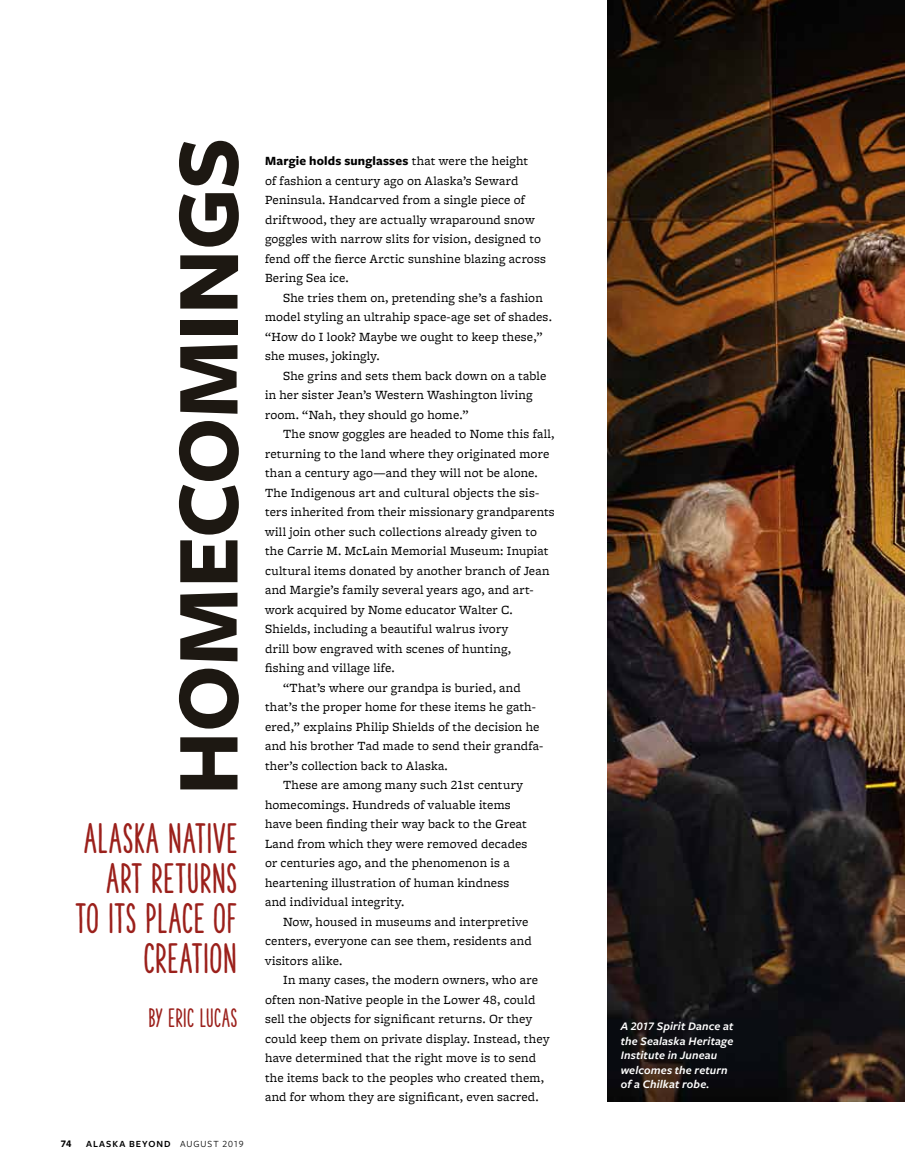
<style>
.page{position:relative;width:905px;height:1175px;background:#fff}
.page>*{position:absolute;margin:0;border:0;box-sizing:border-box;transform-origin:0 0}
.t1{font:700 91.5px "Freight Sans Pro";letter-spacing:-.01em;color:#1d1812}
.t2{font:39.75px/39.8px "The Hand Extrablack";letter-spacing:-.005em;color:#9b201b;text-align:right}
.t3{font:24.9px "The Hand Extrablack";letter-spacing:-.005em;color:#9b201b}
.t4{font:13.05px/19.5px "Freight Micro Pro";letter-spacing:.015em;color:#000}
.t5{font:700 13.05px "Freight Sans Pro";letter-spacing:.015em;color:#000}
.t6{font:italic 600 12px/14.4px "Freight Sans Pro";letter-spacing:.01em;color:#fff}
.t7{font:700 10.5px "Freight Sans Pro";color:#000}
.t8{font:600 9.75px "Freight Sans Pro";letter-spacing:.1em;color:#000}
.s1{font-weight:400}
.s2{font-family:"Freight Micro Pro";font-weight:400}
</style>
<div class="page">
<img style="left:607px;top:0;width:297px;height:1101px">
<h1 class="t1" style="left:145px;top:795px;width:659px;rotate:-90deg">Homecomings</h1>
<h2 class="t2" style="left:75px;top:819px;width:164px">ALASKA NATIVE<br>ART RETURNS<br>TO ITS PLACE OF<br>CREATION</h2>
<h3 class="t3" style="left:148px;top:1003px;width:91px">BY ERIC LUCAS</h3>
<p class="t7" style="left:61px;top:1136px;width:12px">74</p>
<p class="t8" style="left:86px;top:1137px;width:159px">ALASKA BEYOND <span class="s1">AUGUST 2019</span></p>
<p class="t5" style="left:265px;top:152px;width:264px">Margie holds sunglasses <span class="s2">that were the height</span></p>
<p class="t4" style="left:265px;top:170px;width:282px">of fashion a century ago on Alaska’s Seward Peninsula. Handcarved from a single piece of driftwood, they are actually wraparound snow goggles with narrow slits for vision, designed to fend off the fierce Arctic sunshine blazing across Bering Sea ice.</p>
<p class="t4" style="left:265px;top:287px;width:288px;text-indent:18px">She tries them on, pretending she’s a fashion model styling an ultrahip space-age set of shades. “How do I look? Maybe we ought to keep these,” she muses, jokingly.</p>
<p class="t4" style="left:265px;top:365px;width:283px;text-indent:18px">She grins and sets them back down on a table in her sister Jean’s Western Washington living room. “Nah, they should go home.”</p>
<p class="t4" style="left:283px;top:424px;width:273px">The snow goggles are headed to Nome this fall,</p>
<p class="t4" style="left:265px;top:443px;width:286px">returning to the land where they originated more</p>
<p class="t4" style="left:265px;top:463px;width:274px">than a century ago—and they will not be alone.</p>
<p class="t4" style="left:265px;top:482px;width:276px">The Indigenous art and cultural objects the sis-</p>
<p class="t4" style="left:265px;top:502px;width:291px">ters inherited from their missionary grandparents</p>
<p class="t4" style="left:265px;top:521px;width:273px">will join other such collections already given to</p>
<p class="t4" style="left:265px;top:541px;width:285px">the Carrie M. McLain Memorial Museum: Inupiat</p>
<p class="t4" style="left:265px;top:560px;width:286px">cultural items donated by another branch of Jean</p>
<p class="t4" style="left:265px;top:580px;width:270px">and Margie’s family several years ago, and art-</p>
<p class="t4" style="left:265px;top:599px;width:249px">work acquired by Nome educator Walter C.</p>
<p class="t4" style="left:265px;top:619px;width:245px">Shields, including a beautiful walrus ivory</p>
<p class="t4" style="left:265px;top:638px;width:247px">drill bow engraved with scenes of hunting,</p>
<p class="t4" style="left:265px;top:658px;width:131px">fishing and village life.</p>
<p class="t4" style="left:283px;top:677px;width:239px">“That’s where our grandpa is buried, and</p>
<p class="t4" style="left:265px;top:697px;width:272px">that’s the proper home for these items he gath-</p>
<p class="t4" style="left:265px;top:716px;width:276px">ered,” explains Philip Shields of the decision he</p>
<p class="t4" style="left:265px;top:736px;width:280px">and his brother Tad made to send their grandfa-</p>
<p class="t4" style="left:265px;top:755px;width:184px">ther’s collection back to Alaska.</p>
<p class="t4" style="left:283px;top:775px;width:241px">These are among many such 21st century</p>
<p class="t4" style="left:265px;top:794px;width:247px">homecomings. Hundreds of valuable items</p>
<p class="t4" style="left:265px;top:814px;width:263px">have been finding their way back to the Great</p>
<p class="t4" style="left:265px;top:833px;width:264px">Land from which they were removed decades</p>
<p class="t4" style="left:265px;top:853px;width:246px">or centuries ago, and the phenomenon is a</p>
<p class="t4" style="left:265px;top:872px;width:246px">heartening illustration of human kindness</p>
<p class="t4" style="left:265px;top:892px;width:141px">and individual integrity.</p>
<p class="t4" style="left:283px;top:911px;width:247px">Now, housed in museums and interpretive</p>
<p class="t4" style="left:265px;top:931px;width:268px">centers, everyone can see them, residents and</p>
<p class="t4" style="left:265px;top:950px;width:79px">visitors alike.</p>
<p class="t4" style="left:283px;top:970px;width:256px">In many cases, the modern owners, who are</p>
<p class="t4" style="left:265px;top:989px;width:272px">often non-Native people in the Lower 48, could</p>
<p class="t4" style="left:265px;top:1009px;width:269px">sell the objects for significant returns. Or they</p>
<p class="t4" style="left:265px;top:1028px;width:286px">could keep them on private display. Instead, they</p>
<p class="t4" style="left:265px;top:1048px;width:272px">have determined that the right move is to send</p>
<p class="t4" style="left:265px;top:1067px;width:280px">the items back to the peoples who created them,</p>
<p class="t4" style="left:265px;top:1087px;width:275px">and for whom they are significant, even sacred.</p>
<p class="t6" style="left:620px;top:1018px;width:114px">A 2017 Spirit Dance at the Sealaska Heritage<br>Institute in Juneau welcomes the return of a Chilkat robe.</p>
</div>
